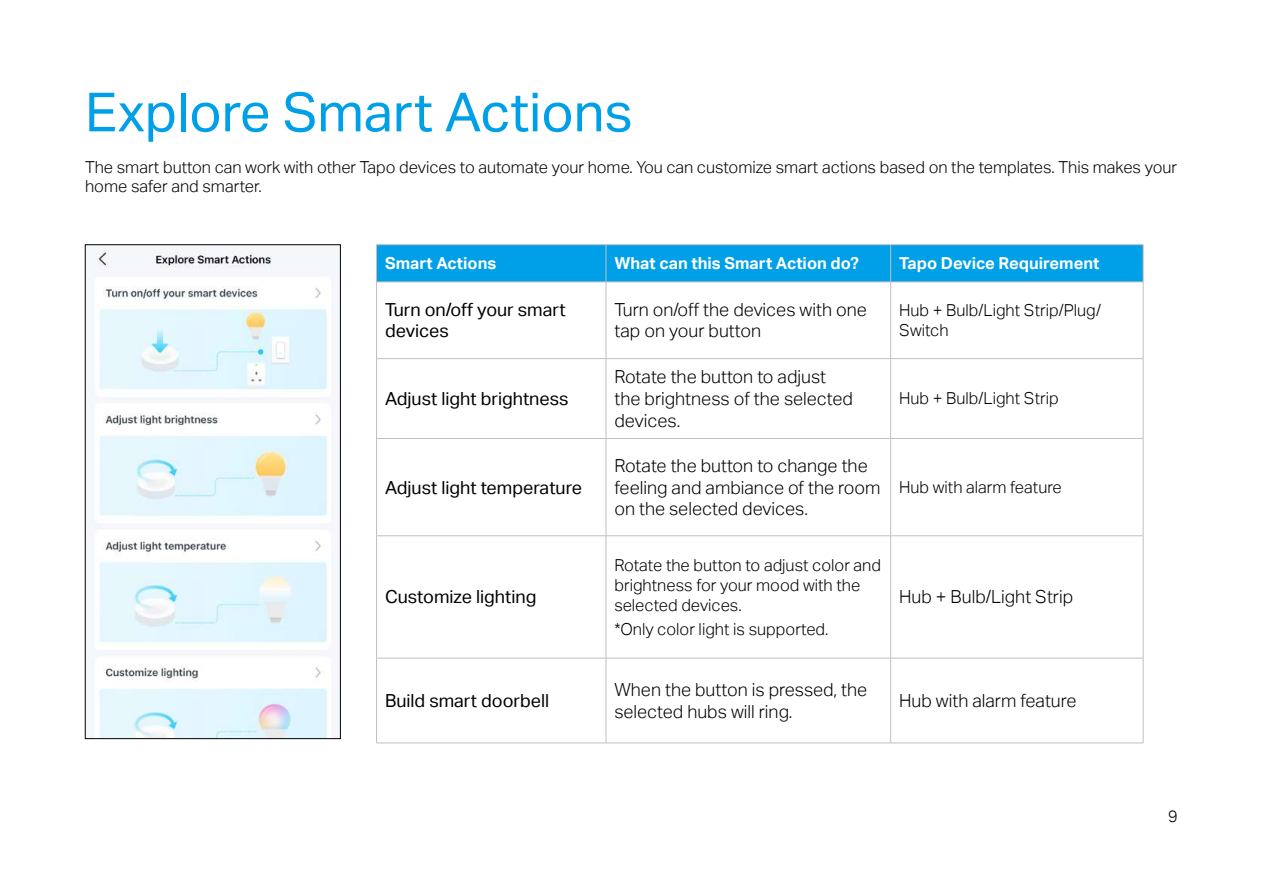
<style>
.page{position:relative;width:1263px;height:893px;background:#fff}
.page>*{position:absolute;margin:0;border:0;box-sizing:border-box;transform-origin:0 0}
.t1{font:54px "TP Link Aktiv Regular";color:#00a0e9}
.t2{font:18px/21.6px "TP Link Aktiv Light";color:#000}
.t3{font:18px/21.6px "TP Link Aktiv Regular";color:#000}
.t4{font:16.5px/19.8px "TP Link Aktiv Light";color:#000}
.t5{font:16.5px "TP Link Aktiv Bold";color:#fff}
</style>
<div class="page">
<div style="left:377px;top:245px;width:766px;height:37px;background:#00a0e9"></div>
<hr style="left:376px;top:244px;width:230px;height:1px;background:#bfc0c0">
<hr style="left:376px;top:245px;width:1px;height:37px;background:#bfc0c0">
<hr style="left:606px;top:244px;width:285px;height:1px;background:#bfc0c0">
<hr style="left:606px;top:245px;width:1px;height:37px;background:#bfc0c0">
<hr style="left:891px;top:244px;width:252px;height:1px;background:#bfc0c0">
<hr style="left:890px;top:245px;width:1px;height:37px;background:#bfc0c0">
<hr style="left:1143px;top:245px;width:1px;height:37px;background:#bfc0c0">
<hr style="left:376px;top:282px;width:230px;height:1px;background:#bfc0c0">
<hr style="left:376px;top:282px;width:1px;height:76px;background:#bfc0c0">
<hr style="left:606px;top:282px;width:285px;height:1px;background:#bfc0c0">
<hr style="left:606px;top:282px;width:1px;height:76px;background:#bfc0c0">
<hr style="left:891px;top:282px;width:252px;height:1px;background:#bfc0c0">
<hr style="left:890px;top:282px;width:1px;height:76px;background:#bfc0c0">
<hr style="left:1143px;top:282px;width:1px;height:76px;background:#bfc0c0">
<hr style="left:376px;top:358px;width:230px;height:1px;background:#bfc0c0">
<hr style="left:376px;top:359px;width:1px;height:79px;background:#bfc0c0">
<hr style="left:606px;top:358px;width:285px;height:1px;background:#bfc0c0">
<hr style="left:606px;top:359px;width:1px;height:79px;background:#bfc0c0">
<hr style="left:891px;top:358px;width:252px;height:1px;background:#bfc0c0">
<hr style="left:890px;top:359px;width:1px;height:79px;background:#bfc0c0">
<hr style="left:1143px;top:359px;width:1px;height:79px;background:#bfc0c0">
<hr style="left:376px;top:438px;width:230px;height:1px;background:#bfc0c0">
<hr style="left:376px;top:439px;width:1px;height:97px;background:#bfc0c0">
<hr style="left:606px;top:438px;width:285px;height:1px;background:#bfc0c0">
<hr style="left:606px;top:439px;width:1px;height:97px;background:#bfc0c0">
<hr style="left:891px;top:438px;width:252px;height:1px;background:#bfc0c0">
<hr style="left:890px;top:439px;width:1px;height:97px;background:#bfc0c0">
<hr style="left:1143px;top:439px;width:1px;height:97px;background:#bfc0c0">
<hr style="left:376px;top:535px;width:230px;height:1px;background:#bfc0c0">
<hr style="left:376px;top:536px;width:1px;height:122px;background:#bfc0c0">
<hr style="left:606px;top:535px;width:285px;height:1px;background:#bfc0c0">
<hr style="left:606px;top:536px;width:1px;height:122px;background:#bfc0c0">
<hr style="left:891px;top:535px;width:252px;height:1px;background:#bfc0c0">
<hr style="left:890px;top:536px;width:1px;height:122px;background:#bfc0c0">
<hr style="left:1143px;top:536px;width:1px;height:122px;background:#bfc0c0">
<hr style="left:376px;top:658px;width:230px;height:1px;background:#bfc0c0">
<hr style="left:376px;top:658px;width:1px;height:85px;background:#bfc0c0">
<hr style="left:606px;top:658px;width:285px;height:1px;background:#bfc0c0">
<hr style="left:606px;top:658px;width:1px;height:85px;background:#bfc0c0">
<hr style="left:891px;top:658px;width:252px;height:1px;background:#bfc0c0">
<hr style="left:890px;top:658px;width:1px;height:85px;background:#bfc0c0">
<hr style="left:1143px;top:658px;width:1px;height:85px;background:#bfc0c0">
<hr style="left:376px;top:743px;width:230px;height:1px;background:#bfc0c0">
<hr style="left:606px;top:743px;width:285px;height:1px;background:#bfc0c0">
<hr style="left:891px;top:743px;width:252px;height:1px;background:#bfc0c0">
<img style="left:87px;top:246px;width:252px;height:491px">
<div style="left:85px;top:244px;width:256px;height:495px;border:1px solid #000"></div>
<h1 class="t1" style="left:85px;top:81px;width:549px">Explore Smart Actions</h1>
<p class="t4" style="left:85px;top:157px;width:1093px">The smart button can work with other Tapo devices to automate your home. You can customize smart actions based on the templates. This makes your home safer and smarter.</p>
<p class="t5" style="left:385px;top:254px;width:113px">Smart Actions</p>
<p class="t5" style="left:614px;top:254px;width:246px">What can this Smart Action do?</p>
<p class="t5" style="left:899px;top:254px;width:202px">Tapo Device Requirement</p>
<p class="t3" style="left:385px;top:299px;width:182px">Turn on/off your smart devices</p>
<p class="t2" style="left:614px;top:299px;width:254px">Turn on/off the devices with one tap on your button</p>
<p class="t4" style="left:899px;top:301px;width:203px">Hub + Bulb/Light Strip/Plug/<br>Switch</p>
<p class="t3" style="left:385px;top:388px;width:185px">Adjust light brightness</p>
<p class="t2" style="left:614px;top:366px;width:240px">Rotate the button to adjust the brightness of the selected devices.</p>
<p class="t4" style="left:899px;top:389px;width:161px">Hub + Bulb/Light Strip</p>
<p class="t3" style="left:385px;top:477px;width:198px">Adjust light temperature</p>
<p class="t2" style="left:614px;top:455px;width:267px">Rotate the button to change the feeling and ambiance of the room on the selected devices.</p>
<p class="t4" style="left:899px;top:477px;width:164px">Hub with alarm feature</p>
<p class="t3" style="left:385px;top:586px;width:153px">Customize lighting</p>
<p class="t4" style="left:614px;top:555px;width:268px">Rotate the button to adjust color and brightness for your mood with the selected devices.</p>
<p class="t4" style="left:614px;top:619px;width:216px">*Only color light is supported.</p>
<p class="t2" style="left:899px;top:586px;width:176px">Hub + Bulb/Light Strip</p>
<p class="t3" style="left:385px;top:690px;width:166px">Build smart doorbell</p>
<p class="t2" style="left:614px;top:679px;width:254px">When the button is pressed, the selected hubs will ring.</p>
<p class="t2" style="left:899px;top:690px;width:179px">Hub with alarm feature</p>
<p class="t4" style="left:1168px;top:806px;width:11px">9</p>
</div>
